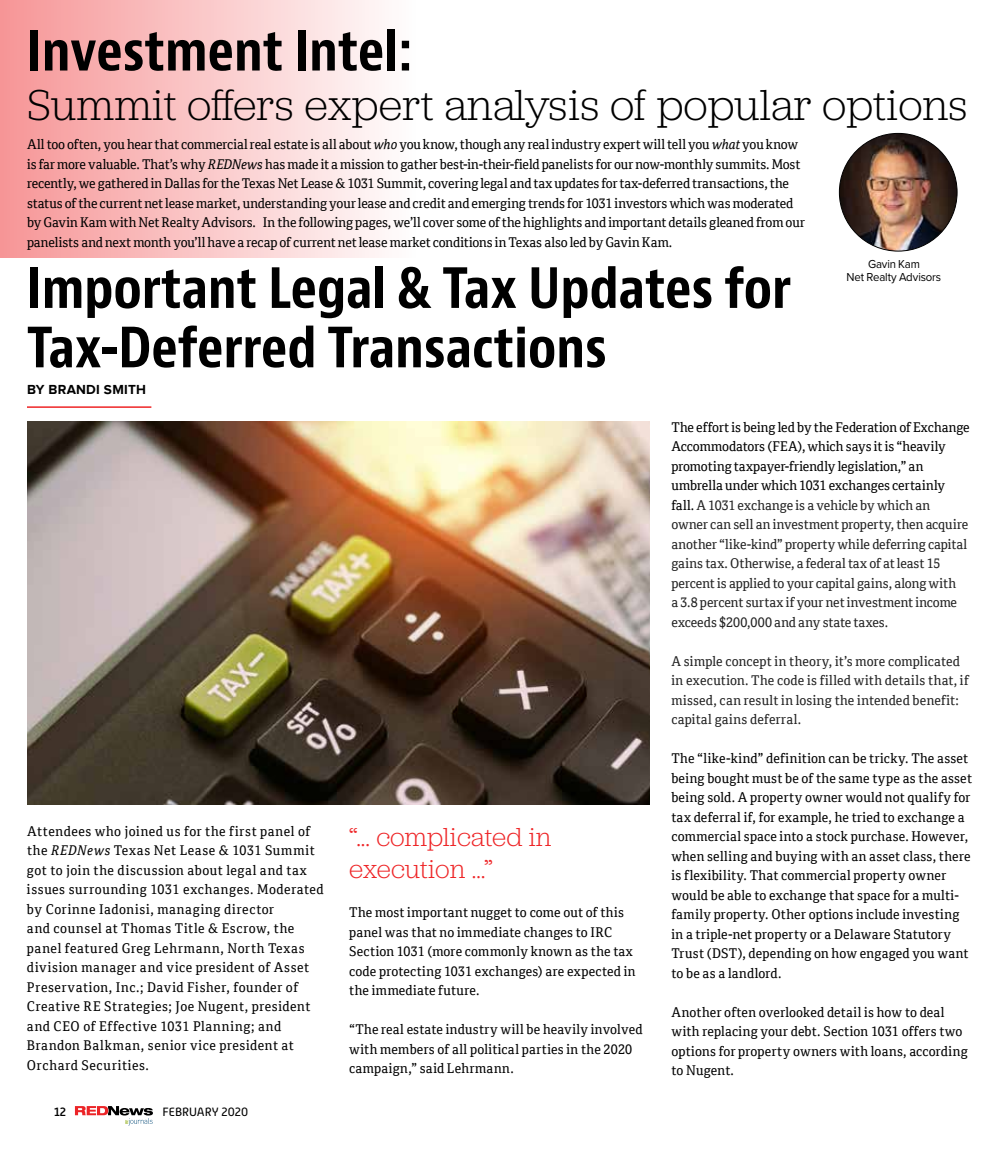
<style>
.page{position:relative;width:999px;height:1161px;background:#fff}
.page>*{position:absolute;margin:0;border:0;box-sizing:border-box;transform-origin:0 0}
.t1{font:700 condensed 54px/59.4px "Bernino Sans";color:#000}
.t2{font:300 45px "Jubilat";color:#000}
.t3{font:300 27px/32.4px "Jubilat";color:#ee2527}
.t4{font:13.5px/19.5px "Cordale";letter-spacing:.015em;color:#000;scale:.96 1}
.t5{font:13.5px/19.5px "Cordale";letter-spacing:-.01em;color:#000;scale:.96 1}
.t6{font:13.5px/19.5px "Cordale";letter-spacing:.005em;color:#222;scale:.96 1}
.t7{font:13.5px/19.5px "Cordale";letter-spacing:.045em;color:#000;scale:.96 1}
.t8{font:700 13.5px "Proxima Nova";letter-spacing:.02em;color:#000}
.t9{font:12px/13.5px "Proxima Nova";letter-spacing:-.015em;color:#000;text-align:center;scale:.95 1}
.t10{font:12px "Alwyn New";color:#000}
.t11{font:500 12px "Alwyn New";color:#000}
.s1{font-style:italic}
.s2{color:#000}
</style>
<div class="page">
<svg style="left:75px;top:1106px;width:78px;height:20px"></svg>
<svg style="left:0;top:0;width:379px;height:258px;background:#fac4c5"></svg>
<img style="left:27px;top:422px;width:623px;height:382px">
<img style="left:839px;top:133px;width:118px;height:118px;border-radius:59px">
<hr style="left:27px;top:406px;width:124px;height:2px;background:#ee2527">
<h1 class="t1" style="left:27px;top:23px;width:387px">Investment Intel:</h1>
<h2 class="t2" style="left:27px;top:77px;width:942px">Summit offers expert analysis of popular options</h2>
<p class="t5" style="left:27px;top:135px;width:812px">All too often, you hear that commercial real estate is all about <span class="s1">who</span> you know, though any real industry expert will tell you <span class="s1">what</span> you know is far more valuable. That’s why <span class="s1">REDNews</span> has made it a mission to gather best-in-their-field panelists for our now-monthly summits. Most recently, we gathered in Dallas for the Texas Net Lease &amp; 1031 Summit, covering legal and tax updates for tax-deferred transactions, the status of the current net lease market, understanding your lease and credit and emerging trends for 1031 investors which was moderated by Gavin Kam with Net Realty Advisors. In the following pages, we’ll cover some of the highlights and important details gleaned from our panelists and next month you’ll have a recap of current net lease market conditions in Texas also led by Gavin Kam.</p>
<h1 class="t1" style="left:27px;top:260px;width:765px">Important Legal &amp; Tax Updates for<br>Tax-Deferred Transactions</h1>
<p class="t8" style="left:27px;top:382px;width:121px">BY BRANDI SMITH</p>
<p class="t9" style="left:847px;top:257px;width:101px">Gavin Kam<br>Net Realty Advisors</p>
<p class="t7" style="left:27px;top:822px;width:311px">Attendees who joined us for the first panel of the <span class="s1">REDNews</span> Texas Net Lease &amp; 1031 Summit got to join the discussion about legal and tax issues surrounding 1031 exchanges. Moderated by Corinne Iadonisi, managing director<br>and counsel at Thomas Title &amp; Escrow, the panel featured Greg Lehrmann, North Texas division manager and vice president of Asset Preservation, Inc.; David Fisher, founder of Creative RE Strategies; Joe Nugent, president and CEO of Effective 1031 Planning; and Brandon Balkman, senior vice president at Orchard Securities.</p>
<h3 class="t3" style="left:349px;top:820px;width:204px">“... complicated in execution …”</h3>
<p class="t4" style="left:349px;top:903px;width:300px">The most important nugget to come out of this panel was that no immediate changes to IRC Section 1031 (more commonly known as the tax code protecting 1031 exchanges) are expected in the immediate future.</p>
<p class="t4" style="left:349px;top:1020px;width:307px">“The real estate industry will be heavily involved with members of all political parties in the 2020 campaign,” said Lehrmann.</p>
<p class="t11" style="left:54px;top:1105px;width:14px">12</p>
<p class="t10" style="left:163px;top:1105px;width:87px">FEBRUARY 2020</p>
<p class="t6" style="left:671px;top:418px;width:312px"><span class="s2">The effort is being led by the Federation of Exchange Accommodators (FEA), which says it is “heavily promoting taxpayer-friendly legislation,” an umbrella under which 1031 exchanges certainly fall.</span> A 1031 exchange is a vehicle by which an owner can sell an investment property, then acquire another “like-kind” property while deferring capital gains tax. Otherwise, a federal tax of at least 15 percent is applied to your capital gains, along with<br>a 3.8 percent surtax if your net investment income exceeds $200,000 and any state taxes.</p>
<p class="t6" style="left:671px;top:652px;width:311px">A simple concept in theory, it’s more complicated in execution. The code is filled with details that, if missed, can result in losing the intended benefit: capital gains deferral.</p>
<p class="t4" style="left:671px;top:749px;width:315px">The “like-kind” definition can be tricky. The asset being bought must be of the same type as the asset being sold. A property owner would not qualify for tax deferral if, for example, he tried to exchange a commercial space into a stock purchase. However, when selling and buying with an asset class, there is flexibility. That commercial property owner would be able to exchange that space for a multi&shy;family property. Other options include investing in a triple-net property or a Delaware Statutory Trust (DST), depending on how engaged you want to be as a landlord.</p>
<p class="t4" style="left:671px;top:1002px;width:310px">Another often overlooked detail is how to deal with replacing your debt. Section 1031 offers two options for property owners with loans, according to Nugent.</p>
</div>
